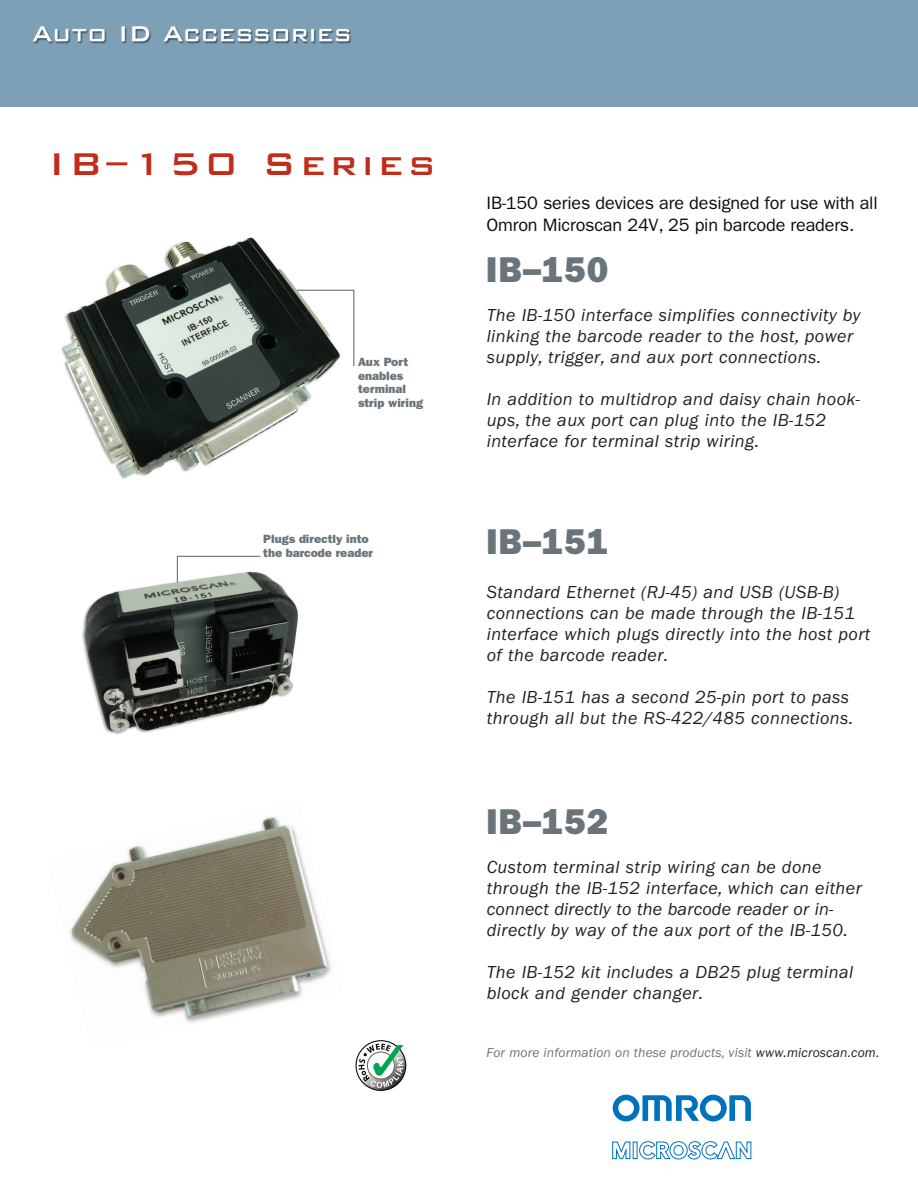
<style>
.page{position:relative;width:918px;height:1188px;background:#fff}
.page>*{position:absolute;margin:0;border:0;box-sizing:border-box;transform-origin:0 0}
.t1{font:500 42px "Bank Gothic BT";letter-spacing:.1em;color:#c02d19}
.t2{font:36px "ITC Franklin Gothic Std Hvy";letter-spacing:.025em;color:#6a747b}
.t3{font:italic 18px/21px "ITC Franklin Gothic Std";letter-spacing:.025em;color:#231f20}
.t4{font:18px/21.6px "ITC Franklin Gothic Std";letter-spacing:-.01em;color:#090c10}
.t5{font:italic 13.5px "ITC Franklin Gothic Std";letter-spacing:.01em;color:#6a747b}
.t6{font:12px/13.5px "ITC Franklin Gothic Std Hvy";color:#6a747b}
.s1{color:#231f20}
</style>
<div class="page">
<img style="left:82px;top:573px;width:216px;height:161px">
<img style="left:61px;top:237px;width:272px;height:242px">
<div style="left:0;top:0;width:918px;height:106px;background:#7ea0b6"></div>
<svg style="left:356px;top:1041px;width:50px;height:49px"></svg>
<div style="left:356px;top:1040px;width:50px;height:51px;border:1px solid #040503;border-radius:50%"></div>
<svg style="left:359px;top:1044px;width:44px;height:44px"></svg>
<svg style="left:296px;top:289px;width:59px;height:78px"></svg>
<svg style="left:176px;top:555px;width:86px;height:29px"></svg>
<img style="left:70px;top:816px;width:261px;height:207px">
<svg style="left:613px;top:1095px;width:138px;height:27px"></svg>
<svg style="left:612px;top:1141px;width:139px;height:19px"></svg>
<h1 class="t1" style="left:49px;top:142px;width:388px">IB–150 Series</h1>
<p class="t6" style="left:358px;top:356px;width:67px">Aux Port enables terminal strip wiring</p>
<p class="t6" style="left:263px;top:533px;width:111px">Plugs directly into the barcode reader</p>
<p class="t4" style="left:486px;top:192px;width:393px">IB-150 series devices are designed for use with all<br>Omron Microscan 24V, 25 pin barcode readers.</p>
<h2 class="t2" style="left:486px;top:248px;width:124px">IB–150</h2>
<p class="t3" style="left:487px;top:304px;width:375px">The IB-150 interface simplifies connectivity by linking the barcode reader to the host, power supply, trigger, and aux port connections.</p>
<p class="t3" style="left:487px;top:388px;width:375px">In addition to multidrop and daisy chain hook&shy;ups, the aux port can plug into the IB-152 interface for terminal strip wiring.</p>
<h2 class="t2" style="left:486px;top:520px;width:124px">IB–151</h2>
<p class="t3" style="left:487px;top:582px;width:385px">Standard Ethernet (RJ-45) and USB (USB-B) connections can be made through the IB-151 interface which plugs directly into the host port of the barcode reader.</p>
<p class="t3" style="left:487px;top:687px;width:368px">The IB-151 has a second 25-pin port to pass through all but the RS-422/485 connections.</p>
<h2 class="t2" style="left:486px;top:801px;width:124px">IB–152</h2>
<p class="t3" style="left:487px;top:857px;width:377px">Custom terminal strip wiring can be done through the IB-152 interface, which can either connect directly to the barcode reader or in&shy;directly by way of the aux port of the IB-150.</p>
<p class="t3" style="left:487px;top:962px;width:368px">The IB-152 kit includes a DB25 plug terminal block and gender changer.</p>
<p class="t5" style="left:486px;top:1045px;width:395px">For more information on these products, visit <span class="s1">www.microscan.com.</span></p>
</div>
